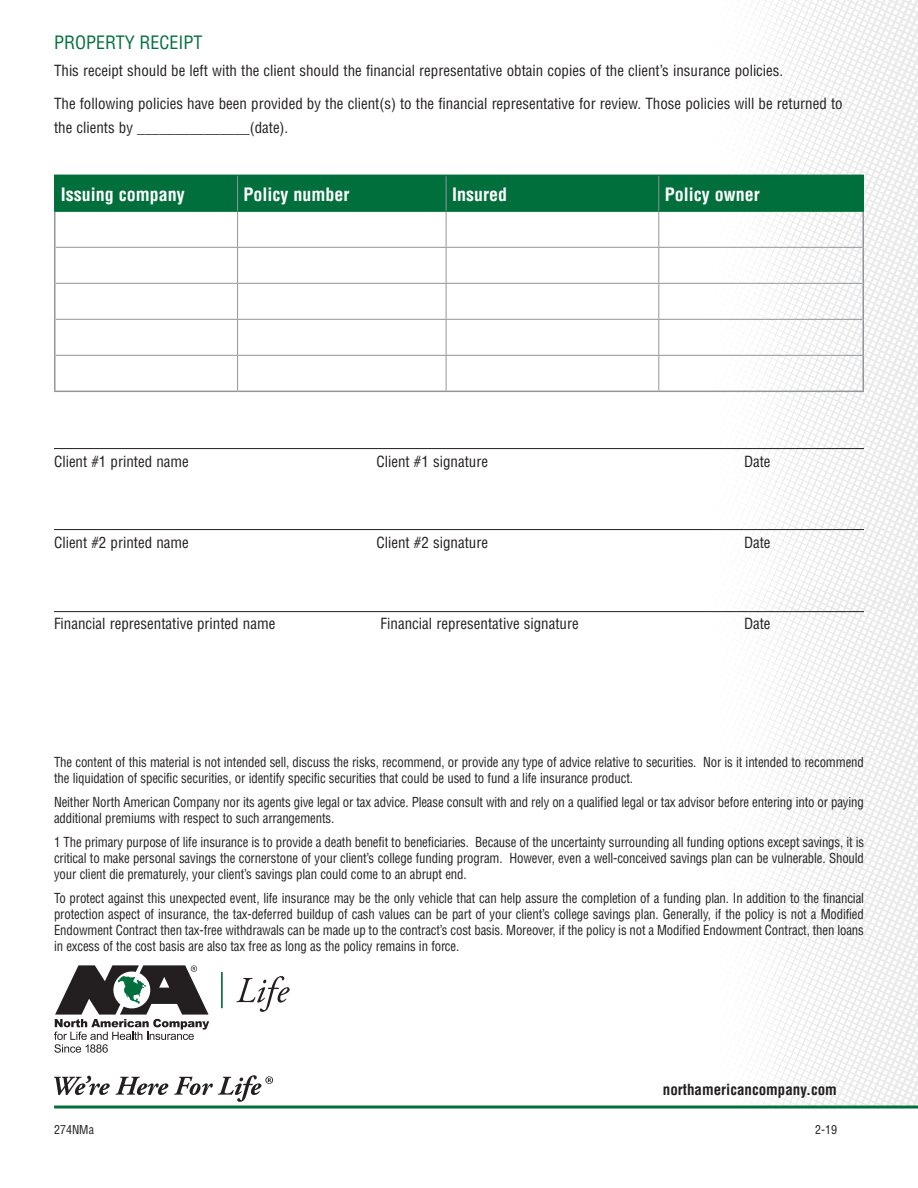
<style>
.page{position:relative;width:918px;height:1188px;background:#fff}
.page>*{position:absolute;margin:0;border:0;box-sizing:border-box;transform-origin:0 0}
.Table_Section{font:700 condensed 18px "Helvetica";color:#fff}
.Subhead_1{font:condensed 18px "Helvetica";color:#006f3c}
.Body_Copy{font:condensed 15px/24px "Helvetica";color:#231f20}
.t1{font:700 condensed 15px "Helvetica";color:#231f20}
.Footnotes_-Black{font:condensed 13.5px/15.8px "Helvetica";letter-spacing:-.01em;color:#231f20;scale:.95 1}
.t2{font:condensed 12px "Helvetica";color:#231f20}
</style>
<div class="page">
<svg style="left:696px;top:0;width:222px;height:589px"></svg>
<svg style="left:696px;top:589px;width:222px;height:517px"></svg>
<svg style="left:54px;top:1075px;width:219px;height:27px"></svg>
<hr style="left:54px;top:1106px;width:864px;height:3px;background:#006f3c">
<hr style="left:221px;top:972px;width:1px;height:36px;background:#006f3c">
<svg style="left:236px;top:976px;width:54px;height:36px"></svg>
<svg style="left:54px;top:965px;width:155px;height:88px"></svg>
<div style="left:56px;top:176px;width:806px;height:35px;background:#006f3c"></div>
<hr style="left:237px;top:176px;width:1px;height:35px;background:#939598">
<hr style="left:446px;top:176px;width:1px;height:35px;background:#939598">
<hr style="left:658px;top:176px;width:1px;height:35px;background:#939598">
<hr style="left:237px;top:212px;width:1px;height:35px;background:#939598">
<hr style="left:446px;top:212px;width:1px;height:35px;background:#939598">
<hr style="left:658px;top:212px;width:1px;height:35px;background:#939598">
<hr style="left:56px;top:247px;width:182px;height:1px;background:#939598">
<hr style="left:238px;top:247px;width:208px;height:1px;background:#939598">
<hr style="left:237px;top:248px;width:1px;height:35px;background:#939598">
<hr style="left:446px;top:247px;width:213px;height:1px;background:#939598">
<hr style="left:446px;top:248px;width:1px;height:35px;background:#939598">
<hr style="left:659px;top:247px;width:204px;height:1px;background:#939598">
<hr style="left:658px;top:248px;width:1px;height:35px;background:#939598">
<hr style="left:56px;top:283px;width:182px;height:1px;background:#939598">
<hr style="left:238px;top:283px;width:208px;height:1px;background:#939598">
<hr style="left:237px;top:284px;width:1px;height:35px;background:#939598">
<hr style="left:446px;top:283px;width:213px;height:1px;background:#939598">
<hr style="left:446px;top:284px;width:1px;height:35px;background:#939598">
<hr style="left:659px;top:283px;width:204px;height:1px;background:#939598">
<hr style="left:658px;top:284px;width:1px;height:35px;background:#939598">
<hr style="left:56px;top:319px;width:182px;height:1px;background:#939598">
<hr style="left:238px;top:319px;width:208px;height:1px;background:#939598">
<hr style="left:237px;top:320px;width:1px;height:35px;background:#939598">
<hr style="left:446px;top:319px;width:213px;height:1px;background:#939598">
<hr style="left:446px;top:320px;width:1px;height:35px;background:#939598">
<hr style="left:659px;top:319px;width:204px;height:1px;background:#939598">
<hr style="left:658px;top:320px;width:1px;height:35px;background:#939598">
<hr style="left:56px;top:355px;width:182px;height:1px;background:#939598">
<hr style="left:238px;top:355px;width:208px;height:1px;background:#939598">
<hr style="left:237px;top:356px;width:1px;height:35px;background:#939598">
<hr style="left:446px;top:355px;width:213px;height:1px;background:#939598">
<hr style="left:446px;top:356px;width:1px;height:35px;background:#939598">
<hr style="left:659px;top:355px;width:204px;height:1px;background:#939598">
<hr style="left:658px;top:356px;width:1px;height:35px;background:#939598">
<hr style="left:54px;top:212px;width:2px;height:35px;background:#939598">
<hr style="left:862px;top:212px;width:2px;height:35px;background:#939598">
<hr style="left:54px;top:247px;width:2px;height:36px;background:#939598">
<hr style="left:862px;top:247px;width:2px;height:36px;background:#939598">
<hr style="left:54px;top:283px;width:2px;height:36px;background:#939598">
<hr style="left:862px;top:283px;width:2px;height:36px;background:#939598">
<hr style="left:54px;top:319px;width:2px;height:36px;background:#939598">
<hr style="left:862px;top:319px;width:2px;height:36px;background:#939598">
<hr style="left:54px;top:355px;width:2px;height:36px;background:#939598">
<hr style="left:862px;top:355px;width:2px;height:36px;background:#939598">
<hr style="left:54px;top:391px;width:184px;height:1px;background:#939598">
<hr style="left:238px;top:391px;width:208px;height:1px;background:#939598">
<hr style="left:446px;top:391px;width:213px;height:1px;background:#939598">
<hr style="left:659px;top:391px;width:205px;height:1px;background:#939598">
<hr style="left:54px;top:175px;width:184px;height:1px;background:#006f3c">
<hr style="left:54px;top:176px;width:2px;height:35px;background:#006f3c">
<hr style="left:238px;top:175px;width:208px;height:1px;background:#006f3c">
<hr style="left:446px;top:175px;width:213px;height:1px;background:#006f3c">
<hr style="left:659px;top:175px;width:205px;height:1px;background:#006f3c">
<hr style="left:862px;top:176px;width:2px;height:35px;background:#006f3c">
<hr style="left:54px;top:211px;width:184px;height:1px;background:#006f3c">
<hr style="left:238px;top:211px;width:208px;height:1px;background:#006f3c">
<hr style="left:446px;top:211px;width:213px;height:1px;background:#006f3c">
<hr style="left:659px;top:211px;width:205px;height:1px;background:#006f3c">
<hr style="left:54px;top:448px;width:810px;height:1px;background:#231f20">
<hr style="left:54px;top:529px;width:810px;height:1px;background:#231f20">
<hr style="left:54px;top:611px;width:810px;height:1px;background:#231f20">
<p class="Subhead_1" style="left:54px;top:31px;width:150px">PROPERTY RECEIPT</p>
<p class="Body_Copy" style="left:54px;top:58px;width:731px">This receipt should be left with the client should the financial representative obtain copies of the client’s insurance policies.</p>
<p class="Body_Copy" style="left:54px;top:91px;width:790px">The following policies have been provided by the client(s) to the financial representative for review. Those policies will be returned to the clients by _______________(date).</p>
<p class="Table_Section" style="left:61px;top:183px;width:125px">Issuing company</p>
<p class="Table_Section" style="left:244px;top:183px;width:107px">Policy number</p>
<p class="Table_Section" style="left:452px;top:183px;width:56px">Insured</p>
<p class="Table_Section" style="left:665px;top:183px;width:96px">Policy owner</p>
<p class="Body_Copy" style="left:54px;top:450px;width:136px">Client #1 printed name</p>
<p class="Body_Copy" style="left:376px;top:450px;width:113px">Client #1 signature</p>
<p class="Body_Copy" style="left:744px;top:450px;width:28px">Date</p>
<p class="Body_Copy" style="left:54px;top:531px;width:136px">Client #2 printed name</p>
<p class="Body_Copy" style="left:376px;top:531px;width:113px">Client #2 signature</p>
<p class="Body_Copy" style="left:744px;top:531px;width:28px">Date</p>
<p class="Body_Copy" style="left:54px;top:612px;width:223px">Financial representative printed name</p>
<p class="Body_Copy" style="left:381px;top:612px;width:200px">Financial representative signature</p>
<p class="Body_Copy" style="left:744px;top:612px;width:28px">Date</p>
<p class="Footnotes_-Black" style="left:54px;top:754px;width:854px">The content of this material is not intended sell, discuss the risks, recommend, or provide any type of advice relative to securities. Nor is it intended to recommend the liquidation of specific securities, or identify specific securities that could be used to fund a life insurance product.</p>
<p class="Footnotes_-Black" style="left:54px;top:794px;width:854px">Neither North American Company nor its agents give legal or tax advice. Please consult with and rely on a qualified legal or tax advisor before entering into or paying additional premiums with respect to such arrangements.</p>
<p class="Footnotes_-Black" style="left:54px;top:835px;width:854px;text-align:justify">1 The primary purpose of life insurance is to provide a death benefit to beneficiaries. Because of the uncertainty surrounding all funding options except savings, it is critical to make personal savings the cornerstone of your client’s college funding program. However, even a well-conceived savings plan can be vulnerable. Should your client die prematurely, your client’s savings plan could come to an abrupt end.</p>
<p class="Footnotes_-Black" style="left:54px;top:890px;width:854px;text-align:justify">To protect against this unexpected event, life insurance may be the only vehicle that can help assure the completion of a funding plan. In addition to the financial protection aspect of insurance, the tax-deferred buildup of cash values can be part of your client’s college savings plan. Generally, if the policy is not a Modified Endowment Contract then tax-free withdrawals can be made up to the contract’s cost basis. Moreover, if the policy is not a Modified Endowment Contract, then loans in excess of the cost basis are also tax free as long as the policy remains in force.</p>
<p class="t1" style="left:663px;top:1080px;width:176px">northamericancompany.com</p>
<p class="t2" style="left:54px;top:1122px;width:41px">274NMa</p>
<p class="t2" style="left:815px;top:1122px;width:23px">2-19</p>
</div>
